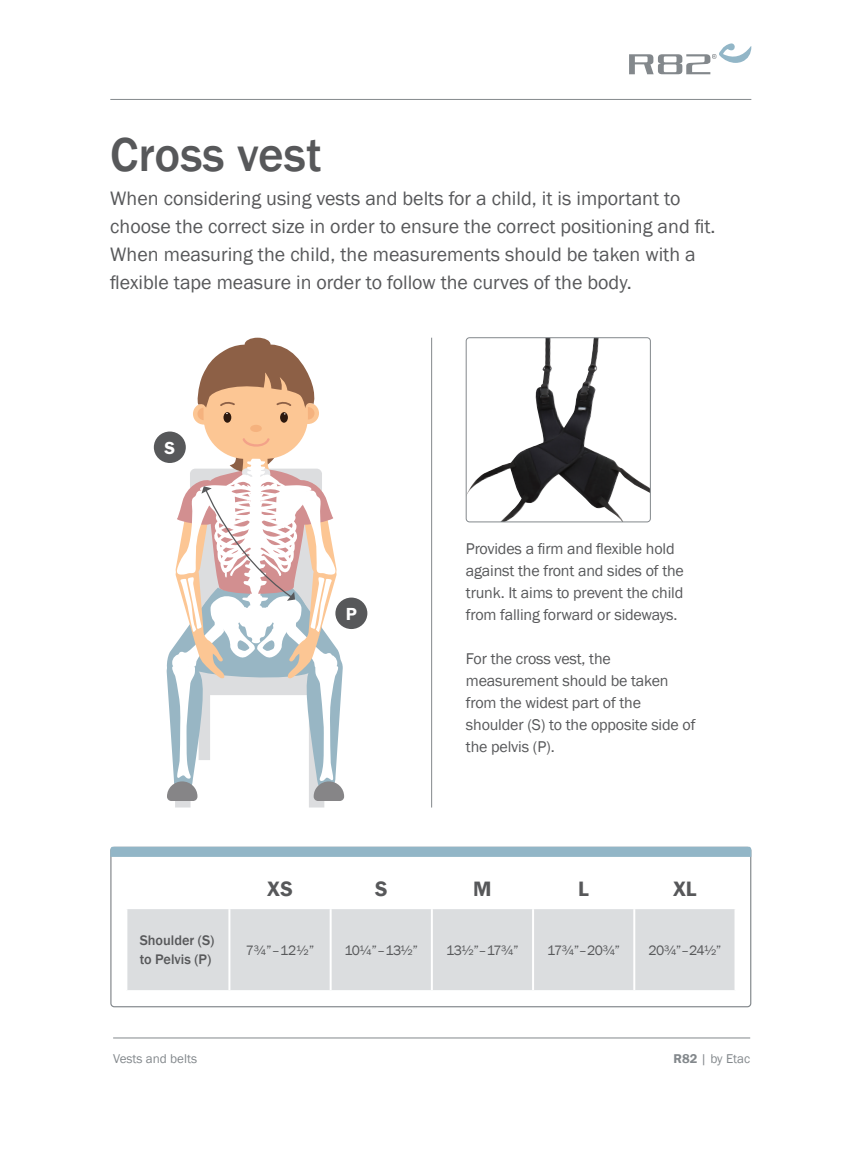
<style>
.page{position:relative;width:864px;height:1152px;background:#fff}
.page>*{position:absolute;margin:0;border:0;box-sizing:border-box;transform-origin:0 0}
.float_jp{font:500 48.8px "Franklin Gothic";color:#57585a}
._1__Header_-_Product{font:600 21.4px "Franklin Gothic";color:#57585a}
._1__Sub_header_-_Fro{font:20px/28px "Franklin Gothic";color:#57585a}
.t1{font:600 18.2px "Franklin Gothic";color:#fff}
._5__Body_-_Features{font:16px/22px "Franklin Gothic";letter-spacing:-.01em;color:#57585a}
.Overskrift_til_measu{font:500 14.2px "Franklin Gothic";color:#57585a}
.Image_CmDescr{font:14px "Franklin Gothic";letter-spacing:-.035em;color:#57585a}
._8__Pagina{font:13px "Franklin Gothic";color:#83888c}
.s1{font-weight:600}
</style>
<div class="page">
<hr style="left:431px;top:338px;width:1px;height:470px;background:#83888c">
<svg style="left:629px;top:43px;width:122px;height:31px"></svg>
<hr style="left:110px;top:99px;width:641px;height:1px;background:#83888c">
<hr style="left:113px;top:1038px;width:637px;height:1px;background:#83888c">
<img style="left:466px;top:338px;width:184px;height:184px">
<div style="left:466px;top:337px;width:185px;height:185px;border:1px solid #83888c;border-radius:3px"></div>
<div style="left:154px;top:432px;width:32px;height:31px;background:#57585a;border-radius:50%"></div>
<div style="left:335px;top:598px;width:32px;height:31px;background:#57585a;border-radius:50%"></div>
<svg style="left:175px;top:801px;width:150px;height:7px"></svg>
<div style="left:245px;top:338px;width:26px;height:13px;background:#8d6046;border-radius:50%"></div>
<svg style="left:164px;top:341px;width:180px;height:460px"></svg>
<div style="left:127px;top:909px;width:608px;height:81px;background:#dbdddf"></div>
<hr style="left:431px;top:909px;width:2px;height:81px;background:#fff">
<hr style="left:532px;top:909px;width:2px;height:81px;background:#fff">
<hr style="left:633px;top:909px;width:2px;height:81px;background:#fff">
<hr style="left:228px;top:909px;width:2px;height:81px;background:#fff">
<hr style="left:330px;top:909px;width:2px;height:81px;background:#fff">
<svg style="left:110px;top:847px;width:641px;height:10px;background:#92b6c7"></svg>
<p class="float_jp" style="left:110px;top:125px;width:213px">Cross vest</p>
<p class="_1__Sub_header_-_Fro" style="left:110px;top:185px;width:607px">When considering using vests and belts for a child, it is important to choose the correct size in order to ensure the correct positioning and fit.<br>When measuring the child, the measurements should be taken with a flexible tape measure in order to follow the curves of the body.</p>
<p class="t1" style="left:164px;top:436px;width:12px">S</p>
<p class="t1" style="left:346px;top:602px;width:13px">P</p>
<p class="_5__Body_-_Features" style="left:466px;top:538px;width:220px">Provides a firm and flexible hold against the front and sides of the trunk. It aims to prevent the child from falling forward or sideways.</p>
<p class="_5__Body_-_Features" style="left:466px;top:648px;width:231px">For the cross vest, the measurement should be taken from the widest part of the shoulder (S) to the opposite side of the pelvis (P).</p>
<p class="Overskrift_til_measu" style="left:140px;top:932px;width:76px">Shoulder (S)</p>
<p class="Overskrift_til_measu" style="left:140px;top:951px;width:73px">to Pelvis (P)</p>
<p class="_1__Header_-_Product" style="left:267px;top:875px;width:27px">XS</p>
<p class="_1__Header_-_Product" style="left:375px;top:875px;width:14px">S</p>
<p class="_1__Header_-_Product" style="left:473px;top:875px;width:20px">M</p>
<p class="_1__Header_-_Product" style="left:578px;top:875px;width:12px">L</p>
<p class="_1__Header_-_Product" style="left:673px;top:875px;width:25px">XL</p>
<p class="Image_CmDescr" style="left:246px;top:941px;width:70px">7¾”–12½”</p>
<p class="Image_CmDescr" style="left:344px;top:941px;width:75px">10¼”–13½”</p>
<p class="Image_CmDescr" style="left:446px;top:941px;width:74px">13½”–17¾”</p>
<p class="Image_CmDescr" style="left:547px;top:941px;width:75px">17¾”–20¾”</p>
<p class="Image_CmDescr" style="left:648px;top:941px;width:74px">20¾”–24½”</p>
<p class="_8__Pagina" style="left:113px;top:1051px;width:86px">Vests and belts</p>
<p class="_8__Pagina" style="left:673px;top:1051px;width:78px"><span class="s1">R82</span> | by Etac</p>
</div>
